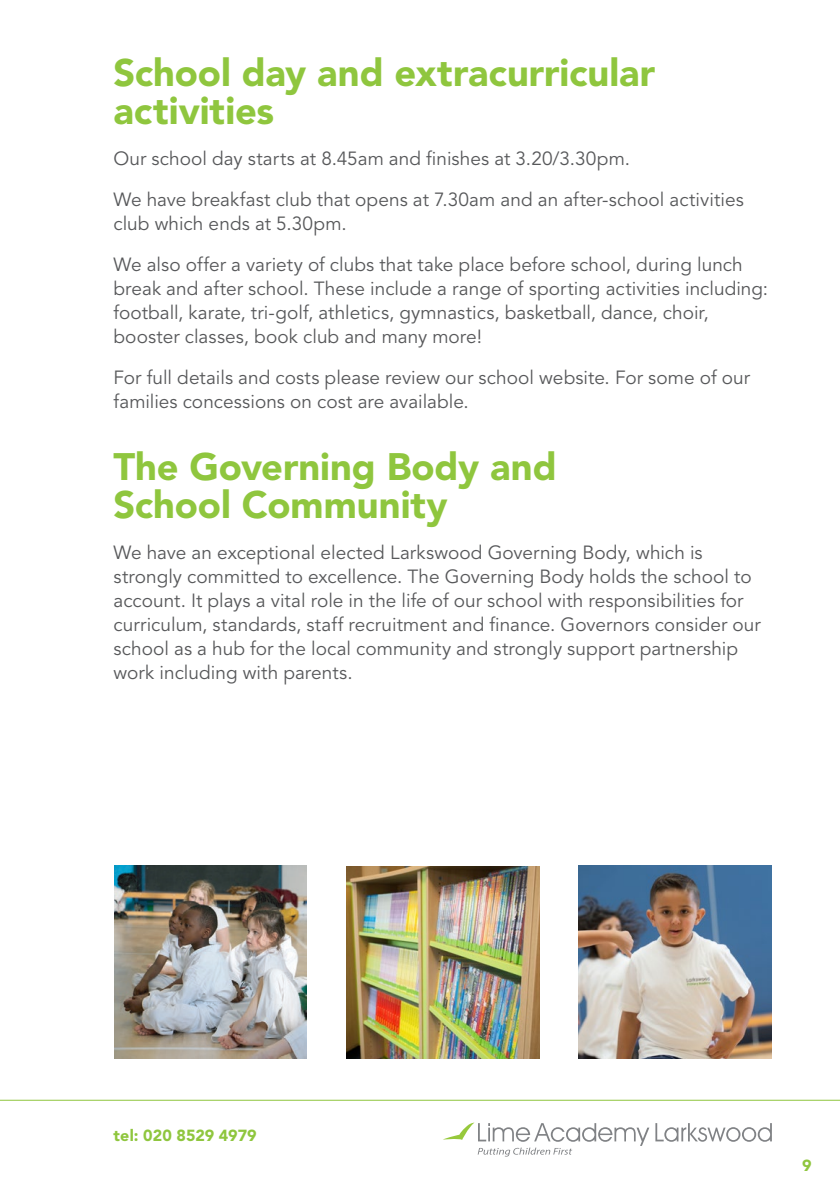
<style>
.page{position:relative;width:840px;height:1191px;background:#fff}
.page>*{position:absolute;margin:0;border:0;box-sizing:border-box;transform-origin:0 0}
.t1{font:900 38px/38px "Avenir";color:#8fc63e}
.Body_Text_80k{font:19px/24px "Avenir";letter-spacing:.005em;color:#57585a}
.t2{font:900 16px "Avenir";letter-spacing:.005em;color:#8fc63e}
</style>
<div class="page">
<svg style="left:655px;top:1123px;width:116px;height:18px"></svg>
<svg style="left:443px;top:1122px;width:206px;height:34px"></svg>
<hr style="left:0;top:1099px;width:839px;height:1px;background:#8fc63e">
<img style="left:114px;top:865px;width:193px;height:193px">
<img style="left:578px;top:865px;width:193px;height:193px">
<img style="left:346px;top:866px;width:193px;height:192px">
<p class="t1" style="left:113px;top:53px;width:543px">School day and extracurricular activities</p>
<p class="Body_Text_80k" style="left:113px;top:147px;width:517px">Our school day starts at 8.45am and finishes at 3.20/3.30pm.</p>
<p class="Body_Text_80k" style="left:113px;top:188px;width:631px">We have breakfast club that opens at 7.30am and an after-school activities club which ends at 5.30pm.</p>
<p class="Body_Text_80k" style="left:113px;top:253px;width:655px">We also offer a variety of clubs that take place before school, during lunch break and after school. These include a range of sporting activities including: football, karate, tri-golf, athletics, gymnastics, basketball, dance, choir, booster classes, book club and many more!</p>
<p class="Body_Text_80k" style="left:113px;top:366px;width:637px">For full details and costs please review our school website. For some of our families concessions on cost are available.</p>
<p class="t1" style="left:113px;top:447px;width:444px">The Governing Body and<br>School Community</p>
<p class="Body_Text_80k" style="left:113px;top:541px;width:648px">We have an exceptional elected Larkswood Governing Body, which is strongly committed to excellence. The Governing Body holds the school to account. It plays a vital role in the life of our school with responsibilities for curriculum, standards, staff recruitment and finance. Governors consider our school as a hub for the local community and strongly support partnership work including with parents.</p>
<p class="t2" style="left:113px;top:1125px;width:145px">tel: 020 8529 4979</p>
<p class="t2" style="left:801px;top:1156px;width:11px">9</p>
</div>
